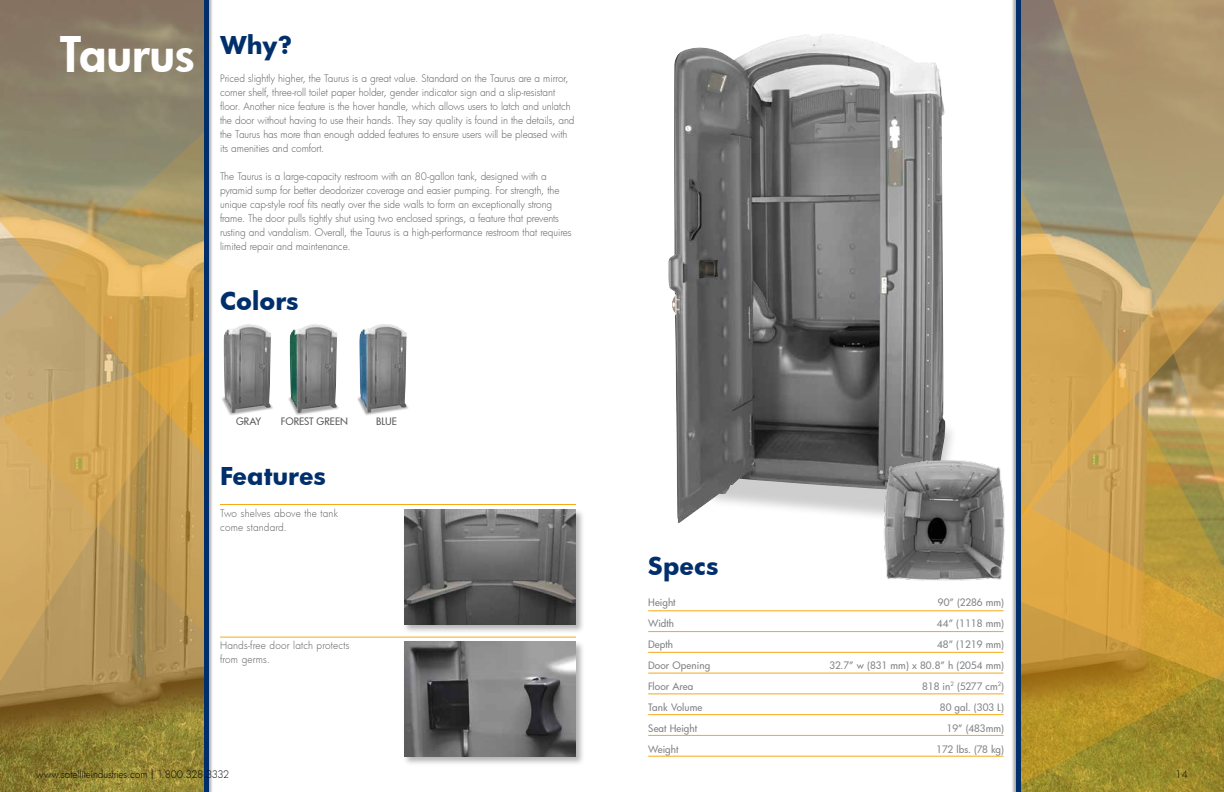
<style>
.page{position:relative;width:1224px;height:792px;background:#fff}
.page>*{position:absolute;margin:0;border:0;box-sizing:border-box;transform-origin:0 0}
.t1{font:800 48px "Futura";color:#fff}
.t2{font:700 24px "Futura";color:#002f6b}
.t3{font:300 10px/14px "Futura";letter-spacing:-.005em;color:#58595b}
.t4{font:500 10px "Futura";letter-spacing:.01em;color:#808285}
.t5{font:300 10px "Futura";letter-spacing:-.005em;color:#000}
.t6{font:300 10px/14px "Futura";letter-spacing:.02em;color:#58595b}
.t7{font:300 10px/14px "Futura";letter-spacing:.015em;color:#58595b}
.t8{font:500 10px "Futura";color:#58595b}
.t9{font:500 10px "Futura";letter-spacing:-.01em;color:#808285}
</style>
<div class="page">
<svg style="left:0;top:737px;width:204px;height:55px;background:#8f8232"></svg>
<svg style="left:0;top:0;width:204px;height:129px;background:#8a7e68"></svg>
<svg style="left:0;top:637px;width:204px;height:100px;background:#9c8143"></svg>
<svg style="left:0;top:129px;width:204px;height:508px;background:#bf9f60"></svg>
<svg style="left:1020px;top:558px;width:204px;height:230px;background:#b89431"></svg>
<svg style="left:1020px;top:0;width:204px;height:558px;background:#b49a63"></svg>
<div style="left:402px;top:640px;width:183px;height:126px;background:#000;opacity:.3"></div>
<img style="left:404px;top:641px;width:172px;height:116px">
<div style="left:402px;top:508px;width:183px;height:126px;background:#000;opacity:.3"></div>
<img style="left:404px;top:509px;width:172px;height:116px">
<img style="left:222px;top:397px;width:51px;height:18px">
<img style="left:223px;top:324px;width:48px;height:89px">
<img style="left:357px;top:397px;width:52px;height:18px">
<img style="left:359px;top:324px;width:48px;height:89px">
<img style="left:288px;top:397px;width:51px;height:18px">
<img style="left:290px;top:324px;width:48px;height:89px">
<hr style="left:648px;top:610px;width:356px;height:1px;background:#f7a918">
<hr style="left:648px;top:631px;width:356px;height:1px;background:#f7a918">
<hr style="left:648px;top:652px;width:356px;height:1px;background:#f7a918">
<hr style="left:648px;top:673px;width:356px;height:1px;background:#f7a918">
<hr style="left:648px;top:693px;width:356px;height:1px;background:#f7a918">
<hr style="left:648px;top:714px;width:356px;height:1px;background:#f7a918">
<hr style="left:648px;top:735px;width:356px;height:1px;background:#f7a918">
<hr style="left:648px;top:756px;width:356px;height:1px;background:#f7a918">
<hr style="left:220px;top:504px;width:356px;height:1px;background:#f7a918">
<hr style="left:220px;top:637px;width:356px;height:1px;background:#f7a918">
<img style="left:668px;top:34px;width:278px;height:489px">
<img style="left:882px;top:458px;width:123px;height:123px">
<div style="left:205px;top:0;width:8px;height:792px;background:#000;opacity:.3"></div>
<hr style="left:204px;top:0;width:4px;height:792px;background:#002f6b">
<div style="left:1011px;top:0;width:8px;height:792px;background:#000;opacity:.3"></div>
<hr style="left:1016px;top:0;width:4px;height:792px;background:#002f6b">
<h1 class="t1" style="left:60px;top:22px;width:137px">Taurus</h1>
<h2 class="t2" style="left:220px;top:28px;width:73px">Why?</h2>
<p class="t3" style="left:220px;top:71px;width:356px">Priced slightly higher, the Taurus is a great value. Standard on the Taurus are a mirror, corner shelf, three-roll toilet paper holder, gender indicator sign and a slip-resistant floor. Another nice feature is the hover handle, which allows users to latch and unlatch the door without having to use their hands. They say quality is found in the details, and the Taurus has more than enough added features to ensure users will be pleased with its amenities and comfort.</p>
<p class="t3" style="left:220px;top:169px;width:353px">The Taurus is a large-capacity restroom with an 80-gallon tank, designed with a pyramid sump for better deodorizer coverage and easier pumping. For strength, the unique cap-style roof fits neatly over the side walls to form an exceptionally strong frame. The door pulls tightly shut using two enclosed springs, a feature that prevents rusting and vandalism. Overall, the Taurus is a high-performance restroom that requires limited repair and maintenance.</p>
<h2 class="t2" style="left:220px;top:284px;width:80px">Colors</h2>
<p class="t8" style="left:236px;top:415px;width:27px">GRAY</p>
<p class="t8" style="left:281px;top:415px;width:69px">FOREST GREEN</p>
<p class="t8" style="left:376px;top:415px;width:22px">BLUE</p>
<h2 class="t2" style="left:220px;top:459px;width:107px">Features</h2>
<p class="t7" style="left:220px;top:506px;width:120px">Two shelves above the tank come standard.</p>
<p class="t6" style="left:220px;top:638px;width:131px">Hands-free door latch protects from germs.</p>
<h2 class="t2" style="left:648px;top:549px;width:72px">Specs</h2>
<p class="t4" style="left:648px;top:595px;width:29px">Height</p>
<p class="t4" style="left:938px;top:595px;width:68px">90” (2286 mm)</p>
<p class="t4" style="left:648px;top:616px;width:27px">Width</p>
<p class="t4" style="left:937px;top:616px;width:69px">44” (1118 mm)</p>
<p class="t4" style="left:648px;top:637px;width:26px">Depth</p>
<p class="t4" style="left:937px;top:637px;width:69px">48” (1219 mm)</p>
<p class="t4" style="left:648px;top:658px;width:64px">Door Opening</p>
<p class="t4" style="left:830px;top:658px;width:176px">32.7” w (831 mm) x 80.8” h (2054 mm)</p>
<p class="t4" style="left:648px;top:679px;width:47px">Floor Area</p>
<p class="t4" style="left:922px;top:679px;width:84px">818 in<sup>2</sup> (5277 cm<sup>2</sup>)</p>
<p class="t4" style="left:648px;top:700px;width:56px">Tank Volume</p>
<p class="t4" style="left:940px;top:700px;width:66px">80 gal. (303 L)</p>
<p class="t4" style="left:648px;top:721px;width:50px">Seat Height</p>
<p class="t4" style="left:946px;top:721px;width:59px">19” (483mm)</p>
<p class="t4" style="left:648px;top:742px;width:32px">Weight</p>
<p class="t9" style="left:936px;top:742px;width:69px">172 lbs. (78 kg)</p>
<p class="t5" style="left:36px;top:767px;width:195px">www.satelliteindustries.com | 1.800.328.3332</p>
<p class="t5" style="left:1176px;top:767px;width:14px">14</p>
</div>
